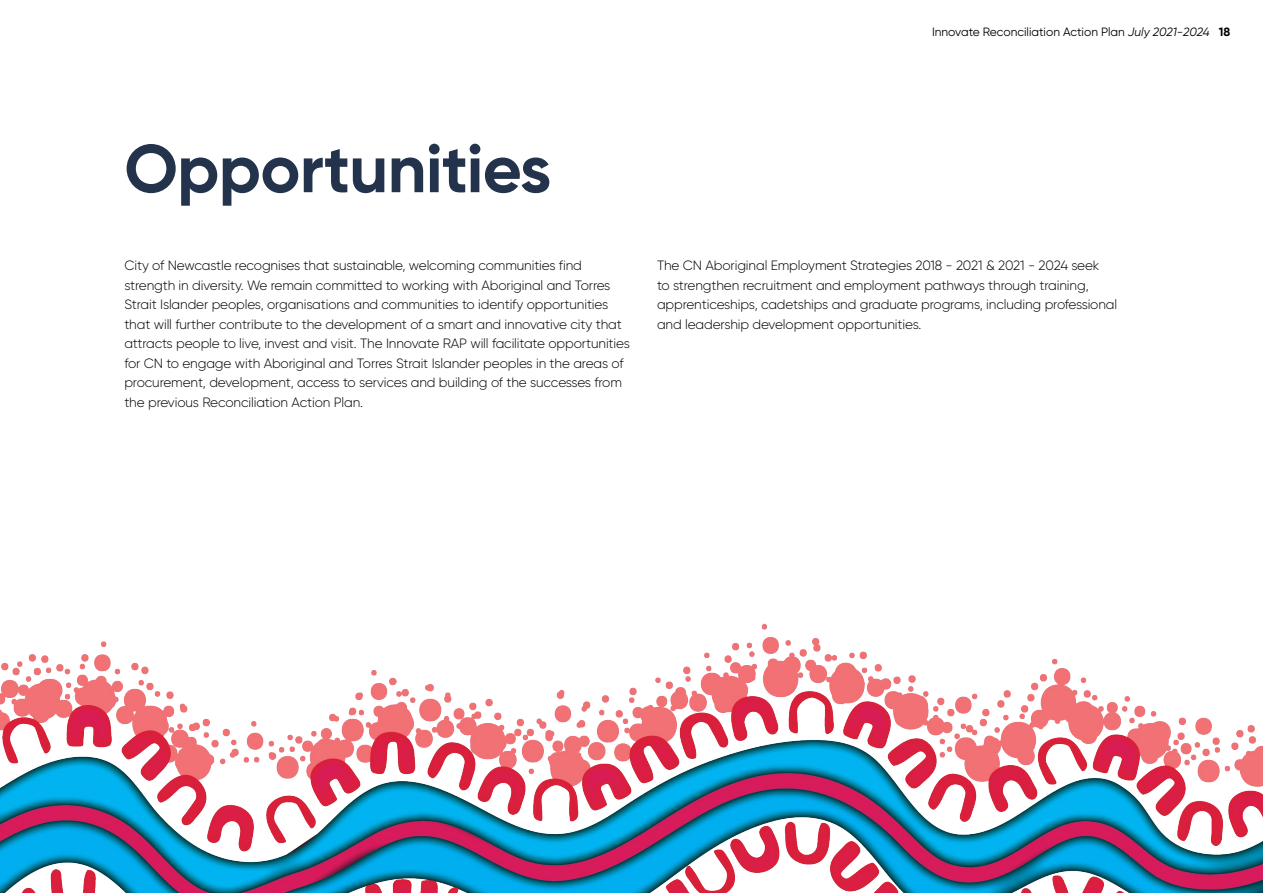
<style>
.page{position:relative;width:1263px;height:893px;background:#fff}
.page>*{position:absolute;margin:0;border:0;box-sizing:border-box;transform-origin:0 0}
.t1{font:700 67.5px "Gilroy";letter-spacing:-.01em;color:#22334b}
.t2{font:300 13.5px/19.5px "Gilroy";letter-spacing:-.01em;color:#000}
.t3{font:12px "Gilroy";color:#000}
.s1{font-style:italic}
.s2{font-weight:700}
</style>
<div class="page">
<img style="left:0;top:623px;width:1263px;height:270px">
<h1 class="t1" style="left:124px;top:126px;width:428px">Opportunities</h1>
<p class="t3" style="left:932px;top:24px;width:300px">Innovate Reconciliation Action Plan <span class="s1">July 2021-2024</span> <span class="s2">18</span></p>
<p class="t2" style="left:124px;top:256px;width:507px">City of Newcastle recognises that sustainable, welcoming communities find strength in diversity. We remain committed to working with Aboriginal and Torres Strait Islander peoples, organisations and communities to identify opportunities that will further contribute to the development of a smart and innovative city that attracts people to live, invest and visit. The Innovate RAP will facilitate opportunities for CN to engage with Aboriginal and Torres Strait Islander peoples in the areas of procurement, development, access to services and building of the successes from the previous Reconciliation Action Plan.</p>
<p class="t2" style="left:657px;top:256px;width:462px">The CN Aboriginal Employment Strategies 2018 - 2021 &amp; 2021 - 2024 seek<br>to strengthen recruitment and employment pathways through training, apprenticeships, cadetships and graduate programs, including professional and leadership development opportunities.</p>
</div>
